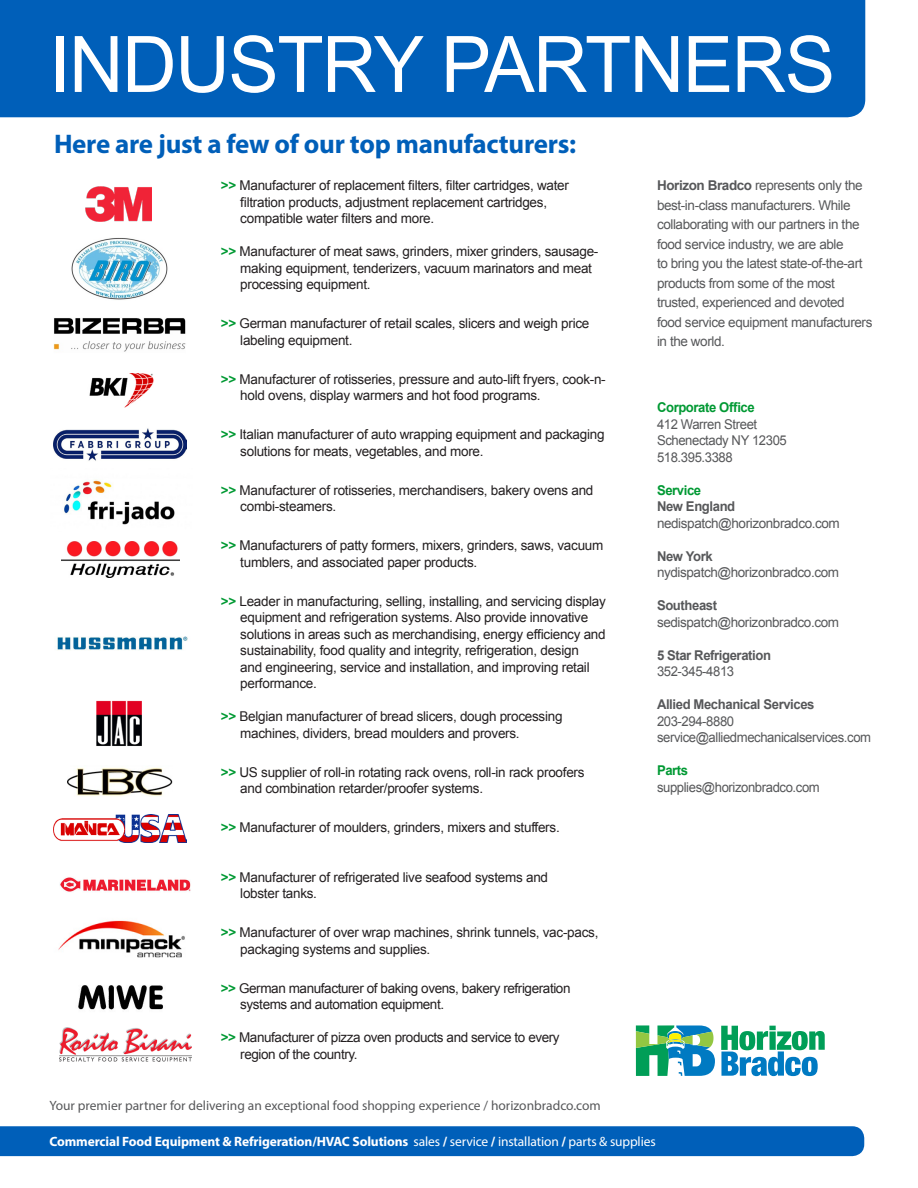
<style>
.page{position:relative;width:918px;height:1188px;background:#fff}
.page>*{position:absolute;margin:0;border:0;box-sizing:border-box;transform-origin:0 0}
.t1{font:78px "Arial";letter-spacing:-.02em;color:#fff}
.BULLETS{font:700 27px "Myriad Pro";letter-spacing:-.01em;color:#005fb9}
.manufs_style{font:13.5px/16.5px "Arial";letter-spacing:-.02em;color:#231f20}
.BULLETS-2{font:13.5px/19.5px "Arial";letter-spacing:-.03em;color:#57585a}
.t2{font:700 13.5px/16.5px "Arial";letter-spacing:-.03em;color:#57585a}
.t3{font:700 13.5px "Myriad Pro";letter-spacing:-.01em;color:#fff}
.t4{font:13.5px "Myriad Pro";color:#57585a}
.t5{font:700 13.5px/16.5px "Arial";letter-spacing:-.03em;color:#093}
.s1{font-weight:700;color:#093}
.s2{font-weight:700}
.s3{font-weight:400;color:#57585a}
.s4{color:#093}
.s5{font-weight:400}
</style>
<div class="page">
<svg style="left:721px;top:1026px;width:104px;height:50px"></svg>
<svg style="left:636px;top:1025px;width:79px;height:51px"></svg>
<div style="left:0;top:0;width:865px;height:117px;background:#005fb9"></div>
<div style="left:0;top:1126px;width:864px;height:30px;background:#005fb9"></div>
<img style="left:71px;top:237px;width:97px;height:63px">
<img style="left:54px;top:318px;width:132px;height:34px">
<img style="left:89px;top:373px;width:65px;height:35px">
<img style="left:61px;top:541px;width:119px;height:36px">
<img style="left:67px;top:767px;width:106px;height:29px">
<img style="left:58px;top:920px;width:127px;height:38px">
<img style="left:78px;top:985px;width:85px;height:25px">
<img style="left:64px;top:479px;width:111px;height:46px">
<img style="left:54px;top:428px;width:133px;height:33px">
<img style="left:54px;top:815px;width:132px;height:27px">
<img style="left:96px;top:700px;width:46px;height:46px">
<img style="left:60px;top:877px;width:131px;height:15px">
<img style="left:86px;top:187px;width:66px;height:35px">
<img style="left:57px;top:636px;width:131px;height:14px">
<img style="left:59px;top:1027px;width:133px;height:35px">
<p class="t1" style="left:50px;top:13px;width:787px">INDUSTRY PARTNERS</p>
<p class="BULLETS" style="left:54px;top:127px;width:524px">Here are just a few of our top manufacturers:</p>
<p class="manufs_style" style="left:221px;top:177px;width:350px;text-align:center"><span class="s1">&gt;&gt;</span> Manufacturer of replacement filters, filter cartridges, water filtration products, adjustment replacement cartridges,</p>
<p class="manufs_style" style="left:240px;top:210px;width:195px">compatible water filters and more.</p>
<p class="manufs_style" style="left:221px;top:243px;width:379px"><span class="s1">&gt;&gt;</span> Manufacturer of meat saws, grinders, mixer grinders, sausage-</p>
<p class="manufs_style" style="left:240px;top:260px;width:353px">making equipment, tenderizers, vacuum marinators and meat</p>
<p class="manufs_style" style="left:240px;top:276px;width:132px">processing equipment.</p>
<p class="manufs_style" style="left:221px;top:315px;width:370px"><span class="s1">&gt;&gt;</span> German manufacturer of retail scales, slicers and weigh price</p>
<p class="manufs_style" style="left:240px;top:332px;width:114px">labeling equipment.</p>
<p class="manufs_style" style="left:221px;top:371px;width:387px"><span class="s1">&gt;&gt;</span> Manufacturer of rotisseries, pressure and auto-lift fryers, cook-n-</p>
<p class="manufs_style" style="left:240px;top:387px;width:302px">hold ovens, display warmers and hot food programs.</p>
<p class="manufs_style" style="left:240px;top:426px;width:366px;text-indent:-19px"><span class="s1">&gt;&gt;</span> Italian manufacturer of auto wrapping equipment and packaging solutions for meats, vegetables, and more.</p>
<p class="manufs_style" style="left:221px;top:482px;width:374px"><span class="s1">&gt;&gt;</span> Manufacturer of rotisseries, merchandisers, bakery ovens and</p>
<p class="manufs_style" style="left:240px;top:498px;width:97px">combi-steamers.</p>
<p class="manufs_style" style="left:221px;top:537px;width:384px"><span class="s1">&gt;&gt;</span> Manufacturers of patty formers, mixers, grinders, saws, vacuum</p>
<p class="manufs_style" style="left:240px;top:554px;width:239px">tumblers, and associated paper products.</p>
<p class="manufs_style" style="left:240px;top:593px;width:367px;text-indent:-19px"><span class="s1">&gt;&gt;</span> Leader in manufacturing, selling, installing, and servicing display equipment and refrigeration systems. Also provide innovative solutions in areas such as merchandising, energy efficiency and sustainability, food quality and integrity, refrigeration, design<br>and engineering, service and installation, and improving retail performance.</p>
<p class="manufs_style" style="left:240px;top:708px;width:324px;text-indent:-19px"><span class="s1">&gt;&gt;</span> Belgian manufacturer of bread slicers, dough processing machines, dividers, bread moulders and provers.</p>
<p class="manufs_style" style="left:240px;top:764px;width:346px;text-indent:-19px"><span class="s1">&gt;&gt;</span> US supplier of roll-in rotating rack ovens, roll-in rack proofers and combination retarder/proofer systems.</p>
<p class="manufs_style" style="left:221px;top:819px;width:340px"><span class="s1">&gt;&gt;</span> Manufacturer of moulders, grinders, mixers and stuffers.</p>
<p class="manufs_style" style="left:221px;top:869px;width:329px"><span class="s1">&gt;&gt;</span> Manufacturer of refrigerated live seafood systems and</p>
<p class="manufs_style" style="left:240px;top:885px;width:78px">lobster tanks.</p>
<p class="manufs_style" style="left:221px;top:924px;width:379px"><span class="s1">&gt;&gt;</span> Manufacturer of over wrap machines, shrink tunnels, vac-pacs,</p>
<p class="manufs_style" style="left:240px;top:941px;width:191px">packaging systems and supplies.</p>
<p class="manufs_style" style="left:221px;top:980px;width:351px"><span class="s1">&gt;&gt;</span> German manufacturer of baking ovens, bakery refrigeration</p>
<p class="manufs_style" style="left:240px;top:996px;width:205px">systems and automation equipment.</p>
<p class="manufs_style" style="left:240px;top:1029px;width:321px;text-indent:-19px"><span class="s1">&gt;&gt;</span> Manufacturer of pizza oven products and service to every region of the country.</p>
<p class="t4" style="left:50px;top:1097px;width:553px">Your premier partner for delivering an exceptional food shopping experience / horizonbradco.com</p>
<p class="BULLETS-2" style="left:657px;top:176px;width:207px"><span class="s2">Horizon Bradco</span> represents only the best-in-class manufacturers. While</p>
<p class="BULLETS-2" style="left:657px;top:215px;width:217px">collaborating with our partners in the food service industry, we are able<br>to bring you the latest state-of-the-art products from some of the most trusted, experienced and devoted food service equipment manufacturers in the world.</p>
<p class="t5" style="left:657px;top:400px;width:102px">Corporate Office<br><span class="s3">412 Warren Street</span></p>
<p class="BULLETS-2" style="left:657px;top:431px;width:131px">Schenectady NY 12305</p>
<p class="BULLETS-2" style="left:657px;top:447px;width:77px">518.395.3388</p>
<p class="t2" style="left:657px;top:482px;width:80px"><span class="s4">Service<br></span>New England</p>
<p class="BULLETS-2" style="left:657px;top:513px;width:184px">nedispatch@horizonbradco.com</p>
<p class="t2" style="left:657px;top:548px;width:57px">New York</p>
<p class="BULLETS-2" style="left:657px;top:563px;width:184px">nydispatch@horizonbradco.com</p>
<p class="t2" style="left:657px;top:598px;width:62px">Southeast</p>
<p class="BULLETS-2" style="left:657px;top:612px;width:184px">sedispatch@horizonbradco.com</p>
<p class="t2" style="left:657px;top:647px;width:116px">5 Star Refrigeration<br><span class="s5">352-345-4813</span></p>
<p class="t2" style="left:657px;top:697px;width:159px">Allied Mechanical Services<br><span class="s5">203-294-8880</span></p>
<p class="BULLETS-2" style="left:657px;top:728px;width:216px">service@alliedmechanicalservices.com</p>
<p class="BULLETS-2" style="left:657px;top:762px;width:164px;line-height:16.5px"><span class="s1">Parts </span>supplies@horizonbradco.com</p>
<p class="t3" style="left:50px;top:1132px;width:608px">Commercial Food Equipment &amp; Refrigeration/HVAC Solutions <span class="s5">sales</span> / <span class="s5">service</span> / <span class="s5">installation</span> / <span class="s5">parts &amp; supplies</span></p>
</div>
